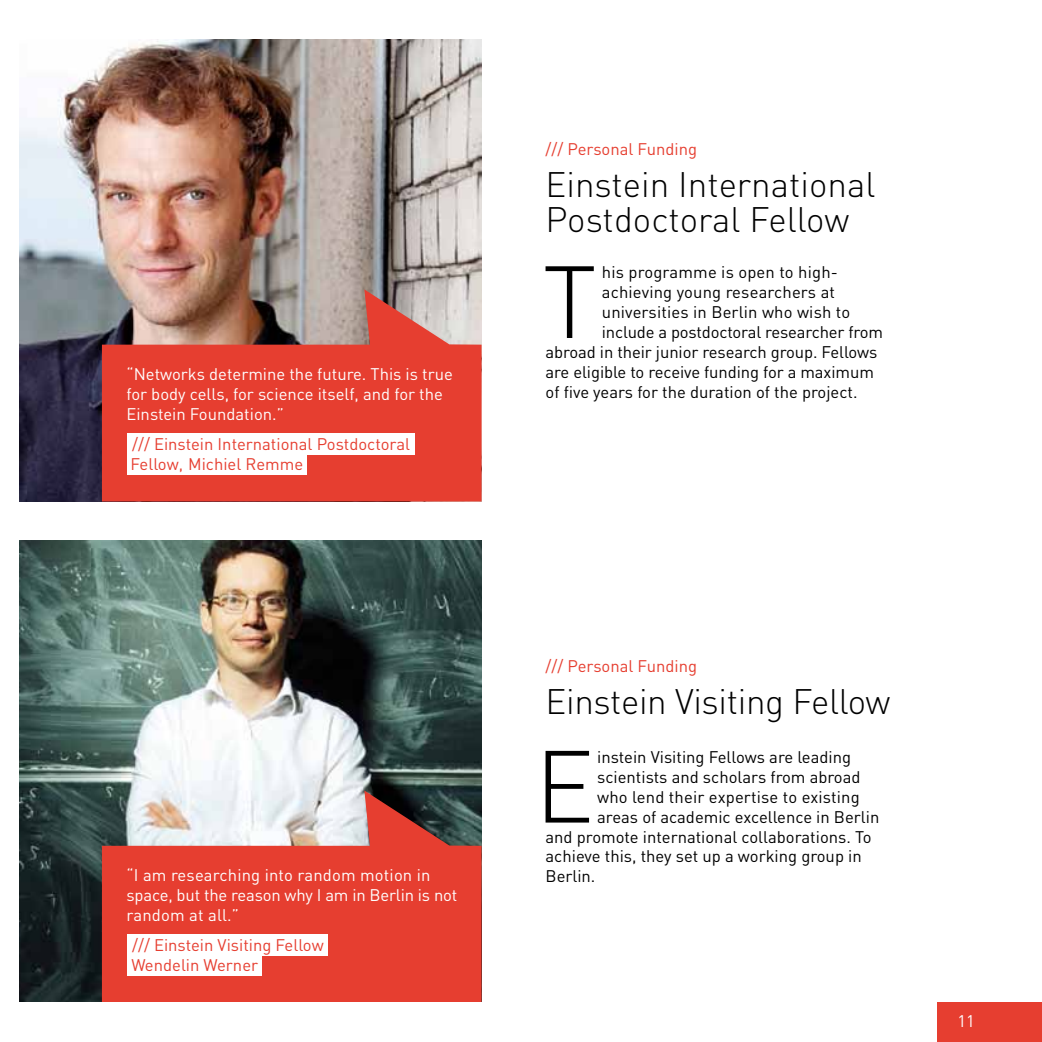
<style>
.page{position:relative;width:1042px;height:1042px;background:#fff}
.page>*{position:absolute;margin:0;border:0;box-sizing:border-box;transform-origin:0 0}
.t1{font:300 100.62px "DIN Pro";color:#000}
.t2{font:300 35px/35px "DIN Pro";letter-spacing:-.005em;color:#000}
.t3{font:16.62px "DIN Pro";color:#000}
.t4{font:16.62px/19.9px "DIN Pro";color:#fff}
.t5{font:16.62px/19.9px "DIN Pro";color:#e63e30}
</style>
<div class="page">
<img style="left:20px;top:40px;width:461px;height:461px">
<div style="left:938px;top:1002px;width:104px;height:40px;background:#e63e30"></div>
<img style="left:20px;top:541px;width:461px;height:461px">
<svg style="left:102px;top:289px;width:379px;height:212px;background:#d45448"></svg>
<svg style="left:102px;top:790px;width:379px;height:212px;background:#d85d53"></svg>
<div style="left:127px;top:433px;width:287px;height:21px;background:#fff"></div>
<div style="left:127px;top:934px;width:201px;height:21px;background:#fff"></div>
<div style="left:127px;top:453px;width:179px;height:21px;background:#fff"></div>
<div style="left:127px;top:954px;width:135px;height:21px;background:#fff"></div>
<p class="t4" style="left:126px;top:363px;width:328px">“Networks determine the future. This is true for body cells, for science itself, and for the<br>Einstein Foundation.”</p>
<p class="t5" style="left:131px;top:433px;width:281px">/// Einstein International Postdoctoral<br>Fellow, Michiel Remme</p>
<p class="t4" style="left:126px;top:864px;width:332px">“I am researching into random motion in space, but the reason why I am in Berlin is not random at all.”</p>
<p class="t5" style="left:131px;top:934px;width:194px">/// Einstein Visiting Fellow<br>Wendelin Werner</p>
<p class="t5" style="left:545px;top:138px;width:153px">/// Personal Funding</p>
<h2 class="t2" style="left:545px;top:165px;width:331px">Einstein International<br>Postdoctoral Fellow</h2>
<h1 class="t1" style="left:542px;top:233px;width:56px">T</h1>
<p class="t3" style="left:602px;top:261px;width:238px">his programme is open to high-</p>
<p class="t3" style="left:602px;top:281px;width:235px">achieving young researchers at</p>
<p class="t3" style="left:602px;top:301px;width:250px">universities in Berlin who wish to</p>
<p class="t3" style="left:602px;top:321px;width:283px">include a postdoctoral researcher from</p>
<p class="t3" style="left:545px;top:341px;width:333px">abroad in their junior research group. Fellows</p>
<p class="t3" style="left:545px;top:361px;width:330px">are eligible to receive funding for a maximum</p>
<p class="t3" style="left:545px;top:380px;width:313px">of five years for the duration of the project.</p>
<p class="t5" style="left:545px;top:656px;width:153px">/// Personal Funding</p>
<h2 class="t2" style="left:545px;top:683px;width:346px">Einstein Visiting Fellow</h2>
<h1 class="t1" style="left:534px;top:718px;width:62px">E</h1>
<p class="t3" style="left:597px;top:745px;width:255px">instein Visiting Fellows are leading</p>
<p class="t3" style="left:597px;top:765px;width:265px">scientists and scholars from abroad</p>
<p class="t3" style="left:597px;top:785px;width:264px">who lend their expertise to existing</p>
<p class="t3" style="left:597px;top:805px;width:284px">areas of academic excellence in Berlin</p>
<p class="t3" style="left:545px;top:825px;width:328px">and promote international collaborations. To</p>
<p class="t3" style="left:545px;top:845px;width:318px">achieve this, they set up a working group in</p>
<p class="t3" style="left:545px;top:865px;width:51px">Berlin.</p>
<p class="t4" style="left:957px;top:1010px;width:19px">11</p>
</div>
